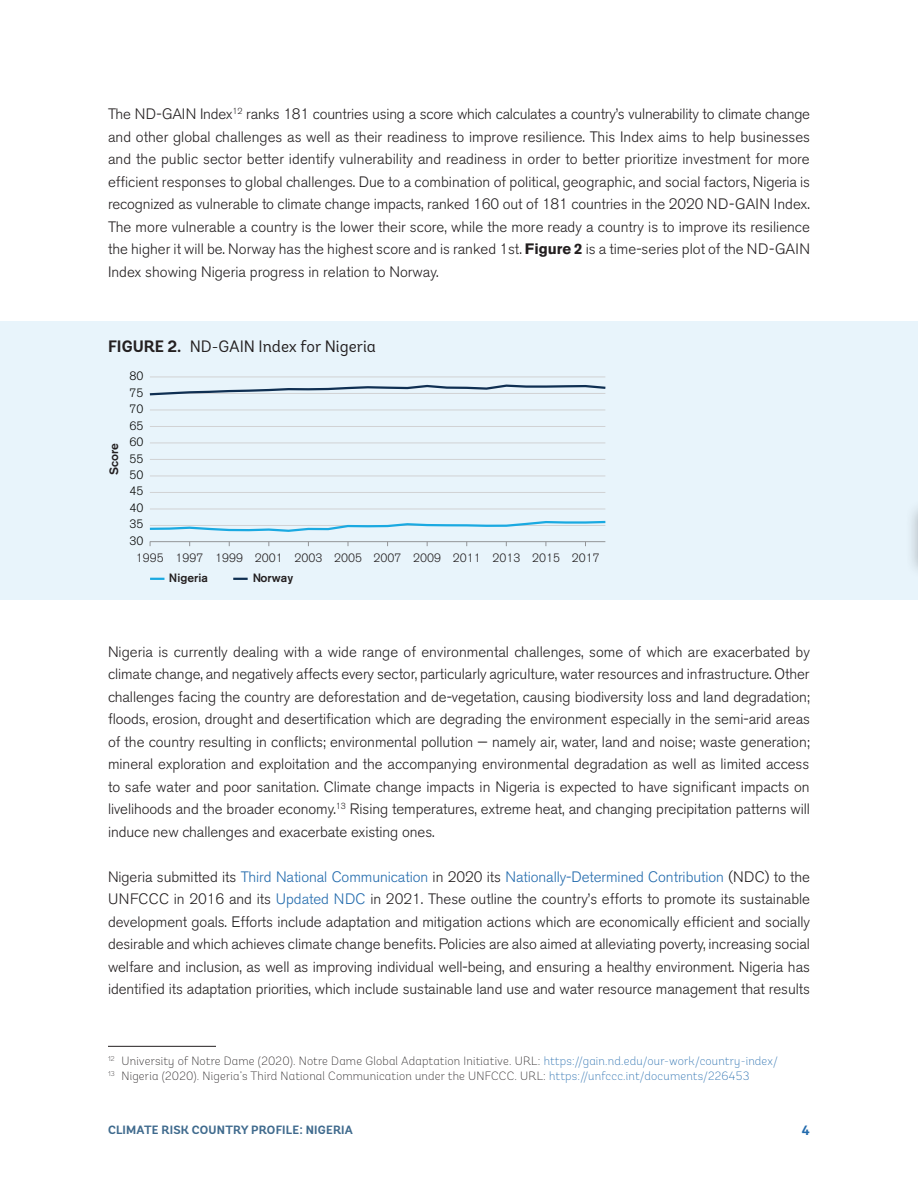
<style>
.page{position:relative;width:918px;height:1188px;background:#fff}
.page>*{position:absolute;margin:0;border:0;box-sizing:border-box;transform-origin:0 0}
.t1{font:16.5px "Andes";color:#231f20}
.t2{font:300 15px/22.5px "Akzidenz Grotesk BE";letter-spacing:-.005em;color:#231f20;text-align:justify}
.t3{font:700 13.5px "Andes";color:#236bad}
.t4{font:200 12px/15px "Andes";letter-spacing:.015em;color:#231f20}
.t5{font:300 12px "Akzidenz Grotesk BE";color:#231f20}
.t6{font:700 12px "Andes";letter-spacing:.015em;color:#3f6a8d}
.t7{font:300 12px "Akzidenz Grotesk BE";color:#040503}
.t8{font:500 12px "Akzidenz Grotesk BE";color:#231f20}
.s1{font-weight:700}
.s2{color:#236bad}
</style>
<div class="page">
<div style="left:0;top:322px;width:918px;height:278px;background:#e8f4fb"></div>
<svg style="left:150px;top:578px;width:14px;height:2px"></svg>
<svg style="left:233px;top:578px;width:15px;height:2px"></svg>
<hr style="left:150px;top:541px;width:455px;height:1px;background:#939598">
<hr style="left:150px;top:509px;width:455px;height:1px;background:#d1d2d4">
<hr style="left:150px;top:492px;width:455px;height:1px;background:#d1d2d4">
<hr style="left:150px;top:476px;width:455px;height:1px;background:#d1d2d4">
<hr style="left:150px;top:459px;width:455px;height:1px;background:#d1d2d4">
<hr style="left:150px;top:443px;width:455px;height:1px;background:#d1d2d4">
<hr style="left:150px;top:426px;width:455px;height:1px;background:#d1d2d4">
<hr style="left:150px;top:410px;width:455px;height:1px;background:#d1d2d4">
<hr style="left:150px;top:377px;width:455px;height:1px;background:#d1d2d4">
<svg style="left:149px;top:520px;width:456px;height:12px"></svg>
<svg style="left:149px;top:384px;width:456px;height:12px"></svg>
<hr style="left:108px;top:1046px;width:108px;height:1px;background:#231f20">
<div style="left:905px;top:498px;width:13px;height:104px;background:#231f20;opacity:.3"></div>
<svg style="left:917px;top:506px;width:1px;height:78px"></svg>
<p class="t2" style="left:108px;top:103px;width:704px">The ND-GAIN Index<sup>12</sup> ranks 181 countries using a score which calculates a country’s vulnerability to climate change and other global challenges as well as their readiness to improve resilience. This Index aims to help businesses and the public sector better identify vulnerability and readiness in order to better prioritize investment for more efficient responses to global challenges. Due to a combination of political, geographic, and social factors, Nigeria is recognized as vulnerable to climate change impacts, ranked 160 out of 181 countries in the 2020 ND-GAIN Index.<br>The more vulnerable a country is the lower their score, while the more ready a country is to improve its resilience the higher it will be. Norway has the highest score and is ranked 1st. <span class="s1">Figure 2</span> is a time-series plot of the ND-GAIN Index showing Nigeria progress in relation to Norway.</p>
<p class="t1" style="left:108px;top:336px;width:269px"><span class="s1">FIGURE 2.</span> ND-GAIN Index for Nigeria</p>
<p class="t7" style="left:130px;top:369px;width:15px">80</p>
<p class="t7" style="left:130px;top:386px;width:15px">75</p>
<p class="t7" style="left:130px;top:402px;width:15px">70</p>
<p class="t8" style="left:107px;top:475px;width:33px;rotate:-90deg">Score</p>
<p class="t7" style="left:130px;top:419px;width:15px">65</p>
<p class="t7" style="left:130px;top:435px;width:15px">60</p>
<p class="t7" style="left:130px;top:452px;width:15px">55</p>
<p class="t7" style="left:130px;top:468px;width:15px">50</p>
<p class="t7" style="left:130px;top:485px;width:15px">45</p>
<p class="t7" style="left:130px;top:501px;width:15px">40</p>
<p class="t7" style="left:130px;top:518px;width:15px">35</p>
<p class="t7" style="left:130px;top:534px;width:15px">30</p>
<p class="t5" style="left:136px;top:551px;width:465px">1995 1997 1999 2001 2003 2005 2007 2009 2011 2013 2015 2017</p>
<p class="t8" style="left:169px;top:571px;width:40px">Nigeria</p>
<p class="t8" style="left:252px;top:571px;width:42px">Norway</p>
<p class="t2" style="left:108px;top:641px;width:704px">Nigeria is currently dealing with a wide range of environmental challenges, some of which are exacerbated by climate change, and negatively affects every sector, particularly agriculture, water resources and infrastructure. Other challenges facing the country are deforestation and de-vegetation, causing biodiversity loss and land degradation; floods, erosion, drought and desertification which are degrading the environment especially in the semi-arid areas of the country resulting in conflicts; environmental pollution — namely air, water, land and noise; waste generation; mineral exploration and exploitation and the accompanying environmental degradation as well as limited access to safe water and poor sanitation. Climate change impacts in Nigeria is expected to have significant impacts on livelihoods and the broader economy.<sup>13</sup> Rising temperatures, extreme heat, and changing precipitation patterns will induce new challenges and exacerbate existing ones.</p>
<p class="t2" style="left:108px;top:866px;width:704px">Nigeria submitted its <span class="s2">Third National Communication</span> in 2020 its <span class="s2">Nationally-Determined Contribution</span> (NDC) to the UNFCCC in 2016 and its <span class="s2">Updated NDC</span> in 2021. These outline the country’s efforts to promote its sustainable development goals. Efforts include adaptation and mitigation actions which are economically efficient and socially desirable and which achieves climate change benefits. Policies are also aimed at alleviating poverty, increasing social welfare and inclusion, as well as improving individual well-being, and ensuring a healthy environment. Nigeria has identified its adaptation priorities, which include sustainable land use and water resource management that results</p>
<p class="t4" style="left:108px;top:1053px;width:671px"><sup>12</sup> University of Notre Dame (2020). Notre Dame Global Adaptation Initiative. URL: <span class="s2">https://gain.nd.edu/our-work/country-index/<br></span><sup>13</sup> Nigeria (2020). Nigeria’s Third National Communication under the UNFCCC. URL: <span class="s2">https://unfccc.int/documents/226453</span></p>
<p class="t6" style="left:108px;top:1122px;width:247px">CLIMATE RISK COUNTRY PROFILE: NIGERIA</p>
<p class="t3" style="left:802px;top:1122px;width:10px">4</p>
</div>
